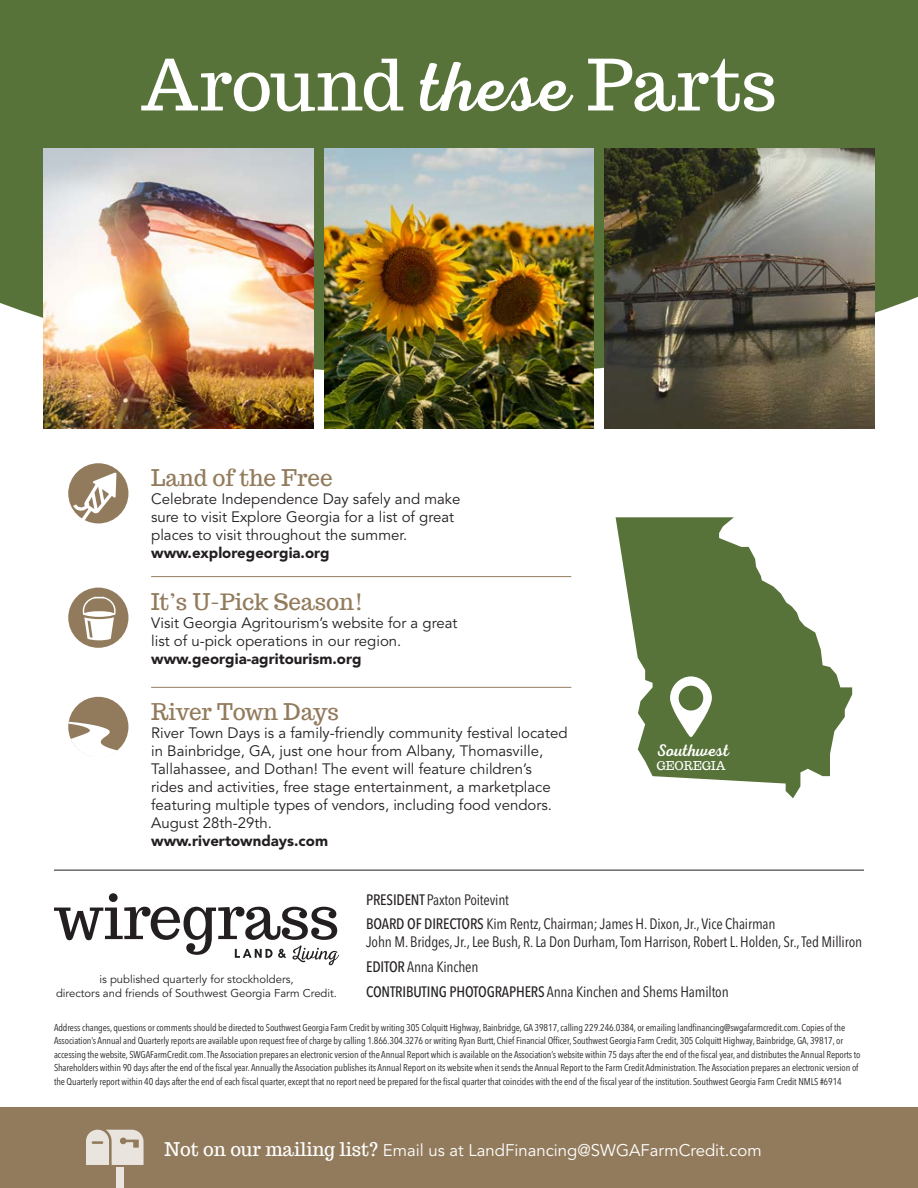
<style>
.page{position:relative;width:918px;height:1188px;background:#fff}
.page>*{position:absolute;margin:0;border:0;box-sizing:border-box;transform-origin:0 0}
.t1{font:70.5px "Trocchi";letter-spacing:-.01em;color:#fff}
.t2{font:22.5px "Trocchi";color:#927b5c}
.t3{font:16.95px "Nexa Script";color:#fff}
.t4{font:16.8px "Avenir LT Std";color:#fff}
.t5{font:15px/18px "Avenir LT Std";color:#231f20}
.t6{font:condensed 15px/24.8px "Avenir Next LT Pro";letter-spacing:-.01em;color:#231f20}
.t7{font:900 15px "Avenir LT Std";color:#231f20}
.t8{font:12px "Trocchi";color:#fff}
.t9{font:11.25px/13.5px "Avenir LT Std";color:#231f20;text-align:center}
.t10{font:condensed 9.9px/13.5px "Avenir Next LT Pro";letter-spacing:-.01em;color:#231f20}
.s1{font-family:"Nexa Script"}
.s2{font-weight:500}
.s3{font-family:"Trocchi";font-size:18.45px}
</style>
<div class="page">
<div style="left:68px;top:588px;width:60px;height:60px;background:#927b5c;border-radius:50%"></div>
<div style="left:68px;top:463px;width:60px;height:60px;background:#927b5c;border-radius:50%"></div>
<div style="left:68px;top:697px;width:60px;height:60px;background:#927b5c;border-radius:50%"></div>
<div style="left:0;top:0;width:918px;height:375px;background:#577339"></div>
<svg style="left:54px;top:893px;width:285px;height:72px"></svg>
<img style="left:43px;top:148px;width:270px;height:281px">
<img style="left:324px;top:148px;width:270px;height:281px">
<img style="left:605px;top:148px;width:270px;height:281px">
<svg style="left:616px;top:517px;width:236px;height:281px;fill:#577339"></svg>
<svg style="left:670px;top:676px;width:42px;height:61px"></svg>
<div style="left:0;top:1107px;width:918px;height:81px;background:#927b5c"></div>
<svg style="left:86px;top:1130px;width:58px;height:35px;background:#dcd4cb"></svg>
<div style="left:116px;top:1168px;width:8px;height:20px;background:#e9e4de"></div>
<hr style="left:54px;top:870px;width:810px;height:1px;background:#231f20">
<hr style="left:151px;top:576px;width:420px;height:1px;background:#927b5c">
<hr style="left:151px;top:687px;width:420px;height:1px;background:#927b5c">
<svg style="left:73px;top:472px;width:43px;height:50px"></svg>
<svg style="left:68px;top:722px;width:50px;height:35px"></svg>
<svg style="left:83px;top:597px;width:33px;height:43px"></svg>
<h1 class="t1" style="left:141px;top:39px;width:638px">Around <span class="s1">these</span> Parts</h1>
<h2 class="t2" style="left:151px;top:463px;width:183px">Land of the Free</h2>
<h3 class="t5" style="left:151px;top:490px;width:311px">Celebrate Independence Day safely and make sure to visit Explore Georgia for a list of great places to visit throughout the summer.</h3>
<h3 class="t7" style="left:151px;top:544px;width:180px">www.exploregeorgia.org</h3>
<h2 class="t2" style="left:151px;top:588px;width:214px">It’s U-Pick Season!</h2>
<h3 class="t5" style="left:151px;top:615px;width:308px">Visit Georgia Agritourism’s website for a great list of u-pick operations in our region.</h3>
<h3 class="t7" style="left:151px;top:650px;width:212px">www.georgia-agritourism.org</h3>
<h2 class="t2" style="left:151px;top:697px;width:189px">River Town Days</h2>
<p class="t5" style="left:151px;top:724px;width:418px">River Town Days is a family-friendly community festival located in Bainbridge, GA, just one hour from Albany, Thomasville, Tallahassee, and Dothan! The event will feature children’s rides and activities, free stage entertainment, a marketplace featuring multiple types of vendors, including food vendors.<br>August 28th-29th.</p>
<h3 class="t7" style="left:151px;top:831px;width:178px">www.rivertowndays.com</h3>
<h3 class="t3" style="left:656px;top:740px;width:74px">Southwest</h3>
<p class="t8" style="left:656px;top:758px;width:70px">GEOREGIA</p>
<h3 class="t6" style="left:366px;top:887px;width:411px"><span class="s2">PRESIDENT</span> Paxton Poitevint<br><span class="s2">BOARD OF DIRECTORS</span> Kim Rentz, Chairman; James H. Dixon, Jr., Vice Chairman</h3>
<h3 class="t6" style="left:366px;top:930px;width:498px">John M. Bridges, Jr., Lee Bush, R. La Don Durham, Tom Harrison, Robert L. Holden, Sr., Ted Milliron<br><span class="s2">EDITOR</span> Anna Kinchen<br><span class="s2">CONTRIBUTING PHOTOGRAPHERS</span> Anna Kinchen and Shems Hamilton</h3>
<p class="t9" style="left:56px;top:973px;width:282px">is published quarterly for stockholders,<br>directors and friends of Southwest Georgia Farm Credit.</p>
<p class="t10" style="left:54px;top:1020px;width:808px">Address changes, questions or comments should be directed to Southwest Georgia Farm Credit by writing 305 Colquitt Highway, Bainbridge, GA 39817, calling 229.246.0384, or emailing landfinancing@swgafarmcredit.com. Copies of the Association’s Annual and Quarterly reports are available upon request free of charge by calling 1.866.304.3276 or writing Ryan Burtt, Chief Financial Officer, Southwest Georgia Farm Credit, 305 Colquitt Highway, Bainbridge, GA, 39817, or accessing the website, SWGAFarmCredit.com. The Association prepares an electronic version of the Annual Report which is available on the Association’s website within 75 days after the end of the fiscal year, and distributes the Annual Reports to Shareholders within 90 days after the end of the fiscal year. Annually the Association publishes its Annual Report on its website when it sends the Annual Report to the Farm Credit Administration. The Association prepares an electronic version of the Quarterly report within 40 days after the end of each fiscal quarter, except that no report need be prepared for the fiscal quarter that coincides with the end of the fiscal year of the institution. Southwest Georgia Farm Credit NMLS #6914</p>
<h3 class="t4" style="left:165px;top:1140px;width:599px"><span class="s3">Not on our mailing list?</span> Email us at LandFinancing@SWGAFarmCredit.com</h3>
</div>
